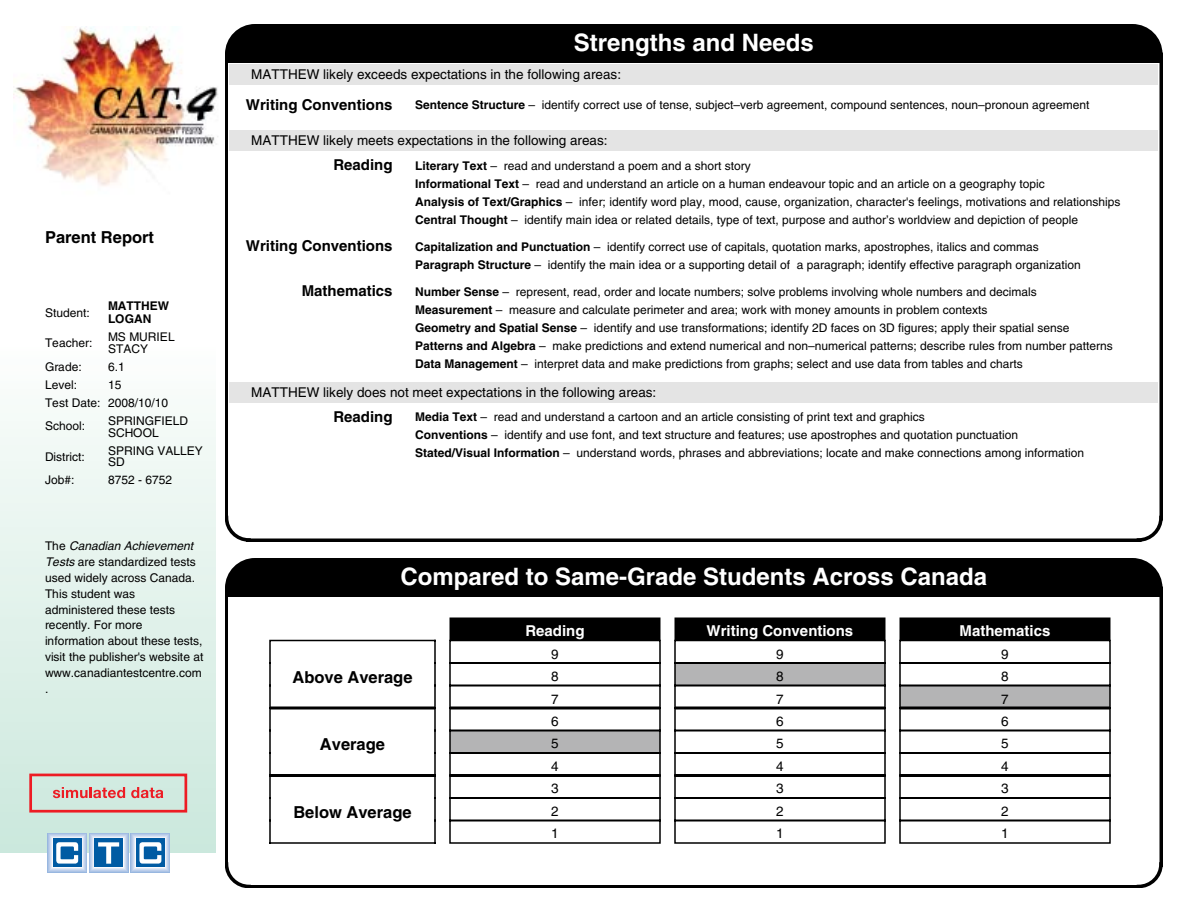
<style>
.page{position:relative;width:1188px;height:918px;background:#fff}
.page>*{position:absolute;margin:0;border:0;box-sizing:border-box;transform-origin:0 0}
.t1{font:700 24px "Helvetica";color:#fff}
.t2{font:700 16.5px "Helvetica";color:#000}
.t3{font:700 15px "Helvetica";color:#000}
.t4{font:700 15px "Helvetica";color:#fff}
.t5{font:13.5px/22.5px "Helvetica";color:#000;text-align:justify}
.t6{font:12px/18px "Helvetica";color:#000}
.t7{font:700 12px/12px "Helvetica";color:#000}
.s1{font-style:italic}
.s2{font-weight:700}
</style>
<div class="page">
<img style="left:14px;top:26px;width:204px;height:160px">
<div style="left:1px;top:342px;width:215px;height:511px;background:linear-gradient(to bottom,#fdfefd,#cae7dc)"></div>
<div style="left:47px;top:833px;width:40px;height:39px;background:#98b7e0"></div>
<div style="left:48px;top:833px;width:39px;height:39px;background:#9cb9e1"></div>
<div style="left:48px;top:834px;width:38px;height:38px;background:#abc3e5"></div>
<div style="left:49px;top:834px;width:37px;height:37px;background:#b5c9e8"></div>
<div style="left:49px;top:835px;width:36px;height:35px;background:#bcceeb"></div>
<div style="left:50px;top:835px;width:34px;height:35px;background:#c2d2ec"></div>
<div style="left:50px;top:836px;width:34px;height:34px;background:#c9d7ee"></div>
<div style="left:50px;top:836px;width:34px;height:33px;background:#cfdcf1"></div>
<div style="left:51px;top:836px;width:32px;height:33px;background:#d6e0f2"></div>
<div style="left:51px;top:837px;width:32px;height:32px;background:#e3eaf6"></div>
<div style="left:52px;top:837px;width:30px;height:31px;background:#eaeff8"></div>
<div style="left:52px;top:838px;width:30px;height:30px;background:#fafafd"></div>
<div style="left:52px;top:838px;width:30px;height:29px;background:#f4f7fc"></div>
<div style="left:53px;top:838px;width:29px;height:29px;background:#005ba3"></div>
<svg style="left:56px;top:842px;width:22px;height:22px"></svg>
<div style="left:131px;top:833px;width:39px;height:39px;background:#9fbbe2"></div>
<div style="left:131px;top:834px;width:38px;height:38px;background:#abc3e5"></div>
<div style="left:132px;top:834px;width:37px;height:37px;background:#b5c9e8"></div>
<div style="left:133px;top:835px;width:35px;height:35px;background:#c2d2ec"></div>
<div style="left:133px;top:836px;width:34px;height:34px;background:#c9d7ee"></div>
<div style="left:134px;top:836px;width:33px;height:33px;background:#d6e0f2"></div>
<div style="left:134px;top:837px;width:32px;height:32px;background:#e3eaf6"></div>
<div style="left:135px;top:837px;width:31px;height:31px;background:#eef1f9"></div>
<div style="left:135px;top:837px;width:30px;height:31px;background:#eaeff8"></div>
<div style="left:135px;top:838px;width:30px;height:30px;background:#fafafd"></div>
<div style="left:136px;top:838px;width:29px;height:29px;background:#005ba3"></div>
<svg style="left:139px;top:842px;width:22px;height:22px"></svg>
<div style="left:89px;top:833px;width:39px;height:39px;background:#9fbbe2"></div>
<div style="left:90px;top:834px;width:38px;height:38px;background:#abc3e5"></div>
<div style="left:90px;top:834px;width:37px;height:37px;background:#b5c9e8"></div>
<div style="left:91px;top:835px;width:35px;height:35px;background:#c2d2ec"></div>
<div style="left:92px;top:836px;width:34px;height:34px;background:#c9d7ee"></div>
<div style="left:92px;top:836px;width:33px;height:33px;background:#d6e0f2"></div>
<div style="left:93px;top:837px;width:32px;height:32px;background:#e3eaf6"></div>
<div style="left:93px;top:837px;width:31px;height:31px;background:#eaeff8"></div>
<div style="left:94px;top:838px;width:30px;height:30px;background:#fafafd"></div>
<div style="left:94px;top:838px;width:29px;height:29px;background:#005ba3"></div>
<svg style="left:98px;top:842px;width:21px;height:22px"></svg>
<div style="left:230px;top:64px;width:928px;height:22px;background:#e4e4e4"></div>
<div style="left:230px;top:130px;width:928px;height:22px;background:#e4e4e4"></div>
<div style="left:230px;top:382px;width:928px;height:22px;background:#e4e4e4"></div>
<svg style="left:225px;top:24px;width:30px;height:30px"></svg>
<svg style="left:1132px;top:24px;width:30px;height:30px"></svg>
<svg style="left:225px;top:514px;width:937px;height:28px"></svg>
<div style="left:255px;top:24px;width:877px;height:30px;background:#000"></div>
<div style="left:225px;top:54px;width:937px;height:9px;background:#000"></div>
<hr style="left:225px;top:56px;width:3px;height:462px;background:#000">
<svg style="left:249px;top:538px;width:889px;height:4px;background:#1f1f1f"></svg>
<hr style="left:1160px;top:56px;width:2px;height:462px;background:#000">
<div style="left:450px;top:618px;width:210px;height:22px;background:#000"></div>
<div style="left:675px;top:618px;width:210px;height:22px;background:#000"></div>
<div style="left:900px;top:618px;width:210px;height:22px;background:#000"></div>
<svg style="left:269px;top:639px;width:167px;height:205px"></svg>
<svg style="left:449px;top:639px;width:212px;height:205px"></svg>
<svg style="left:674px;top:639px;width:212px;height:205px"></svg>
<svg style="left:899px;top:639px;width:212px;height:205px"></svg>
<svg style="left:270px;top:706px;width:165px;height:4px"></svg>
<hr style="left:270px;top:774px;width:165px;height:3px;background:#000">
<svg style="left:450px;top:706px;width:210px;height:4px"></svg>
<hr style="left:450px;top:774px;width:210px;height:3px;background:#000">
<svg style="left:675px;top:706px;width:210px;height:4px"></svg>
<hr style="left:675px;top:774px;width:210px;height:3px;background:#000">
<svg style="left:900px;top:706px;width:210px;height:4px"></svg>
<hr style="left:900px;top:774px;width:210px;height:3px;background:#000">
<svg style="left:225px;top:558px;width:30px;height:30px"></svg>
<svg style="left:1132px;top:558px;width:30px;height:30px"></svg>
<svg style="left:225px;top:860px;width:937px;height:28px"></svg>
<div style="left:255px;top:558px;width:877px;height:30px;background:#000"></div>
<div style="left:225px;top:588px;width:937px;height:9px;background:#000"></div>
<hr style="left:225px;top:590px;width:3px;height:274px;background:#000">
<hr style="left:249px;top:885px;width:889px;height:3px;background:#000">
<hr style="left:1160px;top:590px;width:2px;height:274px;background:#000">
<svg style="left:53px;top:787px;width:72px;height:11px"></svg>
<svg style="left:131px;top:787px;width:32px;height:11px"></svg>
<div style="left:29px;top:774px;width:158px;height:39px;border:3px solid #ed1c24"></div>
<h2 class="t2" style="left:45px;top:227px;width:111px">Parent Report</h2>
<p class="t6" style="left:45px;top:303px;width:46px">Student:</p>
<p class="t7" style="left:108px;top:300px;width:63px">MATTHEW<br>LOGAN</p>
<p class="t6" style="left:45px;top:333px;width:49px">Teacher:</p>
<p class="t6" style="left:108px;top:330px;width:68px;line-height:12px">MS MURIEL<br>STACY</p>
<p class="t6" style="left:45px;top:357px;width:38px">Grade:</p>
<p class="t6" style="left:108px;top:357px;width:18px">6.1</p>
<p class="t6" style="left:45px;top:375px;width:34px">Level:</p>
<p class="t6" style="left:45px;top:375px;width:125px;text-indent:63px">15<br>Test Date: 2008/10/10</p>
<p class="t6" style="left:45px;top:417px;width:42px">School:</p>
<p class="t6" style="left:108px;top:414px;width:82px;line-height:12px">SPRINGFIELD<br>SCHOOL</p>
<p class="t6" style="left:45px;top:447px;width:41px">District:</p>
<p class="t6" style="left:108px;top:444px;width:96px;line-height:12px">SPRING VALLEY<br>SD</p>
<p class="t6" style="left:45px;top:471px;width:31px">Job#:</p>
<p class="t6" style="left:108px;top:471px;width:66px">8752 - 6752</p>
<p class="t6" style="left:45px;top:538px;width:160px;line-height:15.9px">The <span class="s1">Canadian Achievement<br>Tests</span> are standardized tests used widely across Canada.<br>This student was administered these tests recently. For more information about these tests, visit the publisher's website at www.canadiantestcentre.com .</p>
<h1 class="t1" style="left:574px;top:28px;width:242px">Strengths and Needs</h1>
<p class="t5" style="left:251px;top:63px;width:371px">MATTHEW likely exceeds expectations in the following areas:</p>
<p class="t3" style="left:246px;top:95px;width:148px">Writing Conventions</p>
<p class="t6" style="left:415px;top:96px;width:676px"><span class="s2">Sentence Structure</span> – identify correct use of tense, subject–verb agreement, compound sentences, noun–pronoun agreement</p>
<p class="t5" style="left:251px;top:129px;width:358px">MATTHEW likely meets expectations in the following areas:</p>
<p class="t3" style="left:333px;top:155px;width:61px">Reading</p>
<p class="t6" style="left:415px;top:156px;width:707px"><span class="s2">Literary Text</span> – read and understand a poem and a short story<br><span class="s2">Informational Text</span> – read and understand an article on a human endeavour topic and an article on a geography topic<br><span class="s2">Analysis of Text/Graphics</span> – infer; identify word play, mood, cause, organization, character's feelings, motivations and relationships <span class="s2">Central Thought</span> – identify main idea or related details, type of text, purpose and author’s worldview and depiction of people</p>
<p class="t3" style="left:246px;top:236px;width:148px">Writing Conventions</p>
<p class="t6" style="left:415px;top:237px;width:667px"><span class="s2">Capitalization and Punctuation</span> – identify correct use of capitals, quotation marks, apostrophes, italics and commas<br><span class="s2">Paragraph Structure</span> – identify the main idea or a supporting detail of a paragraph; identify effective paragraph organization</p>
<p class="t3" style="left:302px;top:281px;width:92px">Mathematics</p>
<p class="t6" style="left:415px;top:282px;width:699px"><span class="s2">Number Sense</span> – represent, read, order and locate numbers; solve problems involving whole numbers and decimals <span class="s2">Measurement</span> – measure and calculate perimeter and area; work with money amounts in problem contexts<br><span class="s2">Geometry and Spatial Sense</span> – identify and use transformations; identify 2D faces on 3D figures; apply their spatial sense <span class="s2">Patterns and Algebra</span> – make predictions and extend numerical and non–numerical patterns; describe rules from number patterns <span class="s2">Data Management</span> – interpret data and make predictions from graphs; select and use data from tables and charts</p>
<p class="t5" style="left:251px;top:381px;width:407px">MATTHEW likely does not meet expectations in the following areas:</p>
<p class="t3" style="left:333px;top:407px;width:61px">Reading</p>
<p class="t6" style="left:415px;top:408px;width:670px"><span class="s2">Media Text</span> – read and understand a cartoon and an article consisting of print text and graphics<br><span class="s2">Conventions</span> – identify and use font, and text structure and features; use apostrophes and quotation punctuation<br><span class="s2">Stated/Visual Information</span> – understand words, phrases and abbreviations; locate and make connections among information</p>
<h1 class="t1" style="left:400px;top:562px;width:588px">Compared to Same-Grade Students Across Canada</h1>
<h2 class="t2" style="left:292px;top:667px;width:122px">Above Average</h2>
<h2 class="t2" style="left:320px;top:734px;width:67px">Average</h2>
<h2 class="t2" style="left:293px;top:802px;width:120px">Below Average</h2>
<p class="t4" style="left:525px;top:622px;width:61px">Reading</p>
<p class="t5" style="left:551px;top:642px;width:9px">9<br>8<br>7<br>6<br>5<br>4<br>3<br>2<br>1</p>
<p class="t4" style="left:707px;top:622px;width:148px">Writing Conventions</p>
<p class="t5" style="left:776px;top:642px;width:9px">9<br>8<br>7<br>6<br>5<br>4<br>3<br>2<br>1</p>
<p class="t4" style="left:960px;top:622px;width:92px">Mathematics</p>
<p class="t5" style="left:1001px;top:642px;width:9px">9<br>8<br>7<br>6<br>5<br>4<br>3<br>2<br>1</p>
</div>
